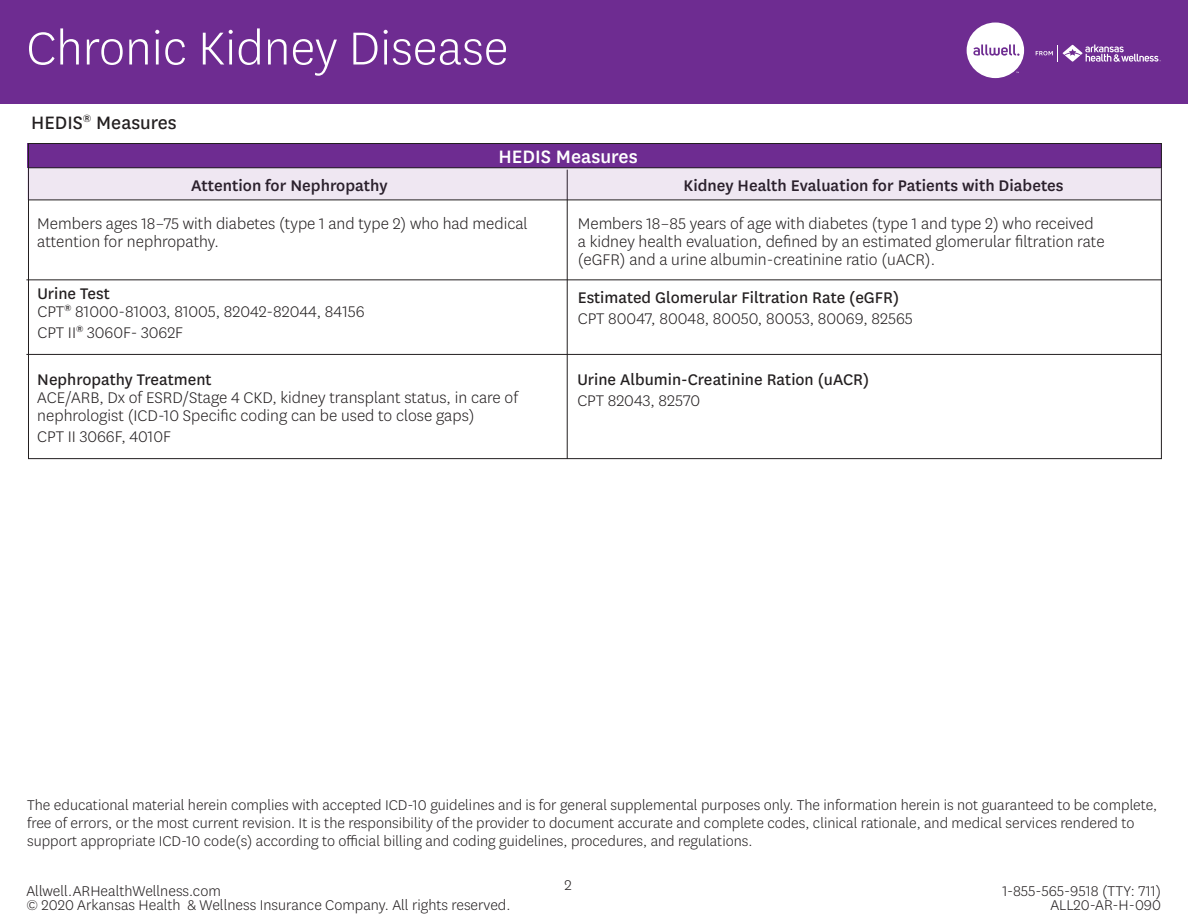
<style>
.page{position:relative;width:1188px;height:918px;background:#fff}
.page>*{position:absolute;margin:0;border:0;box-sizing:border-box;transform-origin:0 0}
.t1{font:300 54px "Centene Sans";color:#fff}
.t2{font:21px "Centene Sans";color:#231f20}
.t3{font:500 21px "Centene Sans";color:#fff}
.t4{font:300 18px/18px "Centene Sans";color:#231f20}
.t5{font:18px "Centene Sans";color:#231f20}
.t6{font:500 18px "Centene Sans";color:#231f20}
.t7{font:300 16.5px/18px "Centene Sans";color:#231f20}
</style>
<div class="page">
<div style="left:0;top:0;width:1188px;height:104px;background:#6e2c91"></div>
<svg style="left:1036px;top:45px;width:125px;height:17px"></svg>
<svg style="left:967px;top:23px;width:57px;height:55px"></svg>
<div style="left:28px;top:143px;width:1134px;height:25px;background:#6e2c91"></div>
<hr style="left:29px;top:167px;width:1132px;height:1px;background:#231f20">
<hr style="left:26px;top:279px;width:1136px;height:1px;background:#231f20">
<hr style="left:567px;top:170px;width:1px;height:289px;background:#231f20">
<hr style="left:26px;top:354px;width:1136px;height:1px;background:#231f20">
<div style="left:28px;top:168px;width:1134px;height:32px;background:#efe7f2"></div>
<hr style="left:29px;top:200px;width:1132px;height:1px;background:#231f20">
<h1 class="t1" style="left:26px;top:14px;width:484px">Chronic Kidney Disease</h1>
<h2 class="t2" style="left:31px;top:109px;width:147px">HEDIS<sup>®</sup> Measures</h2>
<p class="t3" style="left:499px;top:143px;width:141px">HEDIS Measures</p>
<p class="t6" style="left:191px;top:174px;width:198px">Attention for Nephropathy</p>
<p class="t6" style="left:683px;top:174px;width:382px">Kidney Health Evaluation for Patients with Diabetes</p>
<p class="t4" style="left:37px;top:214px;width:492px">Members ages 18–75 with diabetes (type 1 and type 2) who had medical attention for nephropathy.</p>
<p class="t4" style="left:578px;top:214px;width:528px">Members 18–85 years of age with diabetes (type 1 and type 2) who received a kidney health evaluation, defined by an estimated glomerular filtration rate (eGFR) and a urine albumin-creatinine ratio (uACR).</p>
<p class="t5" style="left:37px;top:282px;width:74px">Urine Test</p>
<p class="t4" style="left:37px;top:302px;width:329px">CPT<sup>®</sup> 81000-81003, 81005, 82042-82044, 84156</p>
<p class="t4" style="left:37px;top:323px;width:147px">CPT II<sup>®</sup> 3060F- 3062F</p>
<p class="t5" style="left:578px;top:286px;width:323px">Estimated Glomerular Filtration Rate (eGFR)</p>
<p class="t4" style="left:578px;top:309px;width:336px">CPT 80047, 80048, 80050, 80053, 80069, 82565</p>
<p class="t5" style="left:37px;top:367px;width:176px">Nephropathy Treatment</p>
<p class="t4" style="left:37px;top:388px;width:482px">ACE/ARB, Dx of ESRD/Stage 4 CKD, kidney transplant status, in care of nephrologist (ICD-10 Specific coding can be used to close gaps)</p>
<p class="t4" style="left:37px;top:427px;width:135px">CPT II 3066F, 4010F</p>
<p class="t5" style="left:577px;top:367px;width:293px">Urine Albumin-Creatinine Ration (uACR)</p>
<p class="t4" style="left:577px;top:391px;width:124px">CPT 82043, 82570</p>
<p class="t7" style="left:27px;top:796px;width:1132px">The educational material herein complies with accepted ICD-10 guidelines and is for general supplemental purposes only. The information herein is not guaranteed to be complete, free of errors, or the most current revision. It is the responsibility of the provider to document accurate and complete codes, clinical rationale, and medical services rendered to support appropriate ICD-10 code(s) according to official billing and coding guidelines, procedures, and regulations.</p>
<p class="t7" style="left:26px;top:881px;width:196px">Allwell.ARHealthWellness.com</p>
<p class="t7" style="left:26px;top:895px;width:486px">© 2020 Arkansas Health &amp; Wellness Insurance Company. All rights reserved.</p>
<p class="t7" style="left:565px;top:876px;width:9px">2</p>
<p class="t7" style="left:1003px;top:881px;width:160px">1-855-565-9518 (TTY: 711)</p>
<p class="t7" style="left:1050px;top:895px;width:112px">ALL20-AR-H-090</p>
</div>
